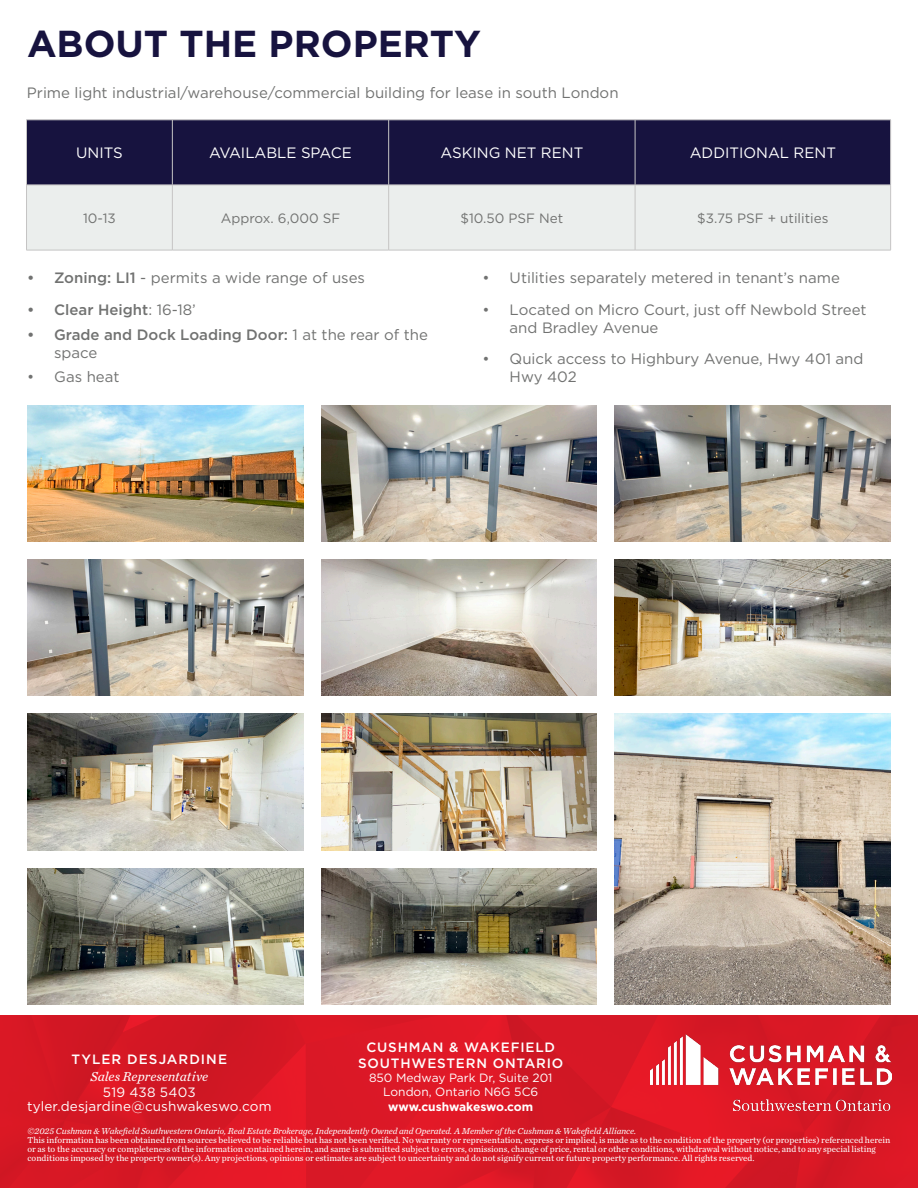
<style>
.page{position:relative;width:918px;height:1188px;background:#fff}
.page>*{position:absolute;margin:0;border:0;box-sizing:border-box;transform-origin:0 0}
.t1{font:700 37.5px "Gotham";color:#17133f}
.t2{font:15px/18px "Gotham";color:#717271}
.t3{font:500 15px/18px "Gotham";color:#717271}
.Body_Text{font:15px "Gotham";color:#fff}
.Body_Text-2{font:13.5px "Gotham";color:#717271}
.t4{font:13.5px/14.1px "Gotham";letter-spacing:.01em;color:#fff;text-align:center}
.t5{font:500 13.5px/16.2px "Gotham";letter-spacing:.06em;color:#fff;text-align:center}
.t6{font:italic 13.5px "Chronicle Text G2";letter-spacing:.005em;color:#fff}
.t7{font:500 13.5px "Gotham";letter-spacing:.08em;color:#fff}
.t8{font:12px/14.1px "Gotham";color:#fff;text-align:center}
.t9{font:700 12px "Gotham";letter-spacing:-.01em;color:#fff}
.t10{font:9px/9px "Chronicle Text G2";color:#fff}
.t11{font:italic 9px "Chronicle Text G2";color:#fff}
.s1{font-weight:500}
.s2{font-weight:400}
</style>
<div class="page">
<img style="left:0;top:1015px;width:918px;height:173px">
<img style="left:650px;top:1034px;width:241px;height:77px">
<div style="left:27px;top:121px;width:863px;height:64px;background:#17133f"></div>
<div style="left:27px;top:186px;width:863px;height:64px;background:#ebeeed"></div>
<hr style="left:26px;top:120px;width:146px;height:1px;background:#c5c4c4">
<hr style="left:26px;top:120px;width:1px;height:65px;background:#c5c4c4">
<hr style="left:172px;top:120px;width:217px;height:1px;background:#c5c4c4">
<hr style="left:172px;top:120px;width:1px;height:65px;background:#c5c4c4">
<hr style="left:389px;top:120px;width:246px;height:1px;background:#c5c4c4">
<hr style="left:388px;top:120px;width:1px;height:65px;background:#c5c4c4">
<hr style="left:635px;top:120px;width:256px;height:1px;background:#c5c4c4">
<hr style="left:635px;top:120px;width:1px;height:65px;background:#c5c4c4">
<hr style="left:890px;top:120px;width:1px;height:65px;background:#c5c4c4">
<hr style="left:172px;top:185px;width:1px;height:65px;background:#c5c4c4">
<hr style="left:388px;top:185px;width:1px;height:65px;background:#c5c4c4">
<hr style="left:26px;top:185px;width:146px;height:1px;background:#c5c4c4">
<hr style="left:26px;top:185px;width:1px;height:65px;background:#c5c4c4">
<hr style="left:172px;top:185px;width:217px;height:1px;background:#c5c4c4">
<hr style="left:389px;top:185px;width:246px;height:1px;background:#c5c4c4">
<hr style="left:635px;top:185px;width:256px;height:1px;background:#c5c4c4">
<hr style="left:635px;top:185px;width:1px;height:65px;background:#c5c4c4">
<hr style="left:890px;top:185px;width:1px;height:65px;background:#c5c4c4">
<hr style="left:26px;top:250px;width:146px;height:1px;background:#c5c4c4">
<hr style="left:172px;top:250px;width:217px;height:1px;background:#c5c4c4">
<hr style="left:389px;top:250px;width:246px;height:1px;background:#c5c4c4">
<hr style="left:635px;top:250px;width:256px;height:1px;background:#c5c4c4">
<img style="left:27px;top:405px;width:276px;height:136px">
<img style="left:321px;top:405px;width:276px;height:136px">
<img style="left:615px;top:405px;width:276px;height:136px">
<img style="left:27px;top:559px;width:276px;height:137px">
<img style="left:321px;top:559px;width:276px;height:137px">
<img style="left:615px;top:559px;width:276px;height:137px">
<img style="left:27px;top:714px;width:276px;height:136px">
<img style="left:321px;top:714px;width:276px;height:136px">
<img style="left:615px;top:714px;width:276px;height:290px">
<img style="left:27px;top:868px;width:276px;height:136px">
<img style="left:321px;top:868px;width:276px;height:136px">
<p class="t1" style="left:27px;top:19px;width:456px">ABOUT THE PROPERTY</p>
<p class="t2" style="left:27px;top:84px;width:593px">Prime light industrial/warehouse/commercial building for lease in south London</p>
<p class="Body_Text" style="left:76px;top:143px;width:48px">UNITS</p>
<p class="Body_Text" style="left:209px;top:143px;width:144px">AVAILABLE SPACE</p>
<p class="Body_Text" style="left:440px;top:143px;width:144px">ASKING NET RENT</p>
<p class="Body_Text" style="left:690px;top:143px;width:148px">ADDITIONAL RENT</p>
<p class="Body_Text-2" style="left:83px;top:209px;width:34px">10-13</p>
<p class="Body_Text-2" style="left:221px;top:209px;width:121px">Approx. 6,000 SF</p>
<p class="Body_Text-2" style="left:461px;top:209px;width:104px">$10.50 PSF Net</p>
<p class="Body_Text-2" style="left:697px;top:209px;width:133px">$3.75 PSF + utilities</p>
<p class="t2" style="left:27px;top:269px;width:339px"><span class="s1">• Zoning: LI1</span> - permits a wide range of uses</p>
<p class="t3" style="left:27px;top:300px;width:170px">• Clear Height<span class="s2">: 16-18’</span></p>
<p class="t3" style="left:54px;top:325px;width:375px;text-indent:-27px">• Grade and Dock Loading Door: <span class="s2">1 at the rear of the space</span></p>
<p class="t2" style="left:27px;top:368px;width:94px">• Gas heat</p>
<p class="t2" style="left:483px;top:269px;width:359px">• Utilities separately metered in tenant’s name</p>
<p class="t2" style="left:510px;top:300px;width:359px;text-indent:-27px">• Located on Micro Court, just off Newbold Street and Bradley Avenue</p>
<p class="t2" style="left:510px;top:350px;width:355px;text-indent:-27px">• Quick access to Highbury Avenue, Hwy 401 and<br>Hwy 402</p>
<h3 class="t5" style="left:358px;top:1039px;width:207px">CUSHMAN &amp; WAKEFIELD<br>SOUTHWESTERN ONTARIO</h3>
<h3 class="t8" style="left:369px;top:1071px;width:185px">850 Medway Park Dr, Suite 201<br>London, Ontario N6G 5C6</h3>
<h3 class="t9" style="left:388px;top:1098px;width:146px">www.cushwakeswo.com</h3>
<h3 class="t7" style="left:71px;top:1050px;width:157px">TYLER DESJARDINE</h3>
<h3 class="t6" style="left:90px;top:1066px;width:119px">Sales Representative</h3>
<h3 class="t4" style="left:27px;top:1085px;width:246px">519 438 5403 tyler.desjardine@cushwakeswo.com</h3>
<p class="t11" style="left:28px;top:1124px;width:610px">©2025 Cushman &amp; Wakefield Southwestern Ontario, Real Estate Brokerage, Independently Owned and Operated. A Member of the Cushman &amp; Wakefield Alliance.</p>
<p class="t10" style="left:28px;top:1135px;width:864px">This information has been obtained from sources believed to be reliable but has not been verified. No warranty or representation, express or implied, is made as to the condition of the property (or properties) referenced herein or as to the accuracy or completeness of the information contained herein, and same is submitted subject to errors, omissions, change of price, rental or other conditions, withdrawal without notice, and to any special listing conditions imposed by the property owner(s). Any projections, opinions or estimates are subject to uncertainty and do not signify current or future property performance. All rights reserved.</p>
</div>
